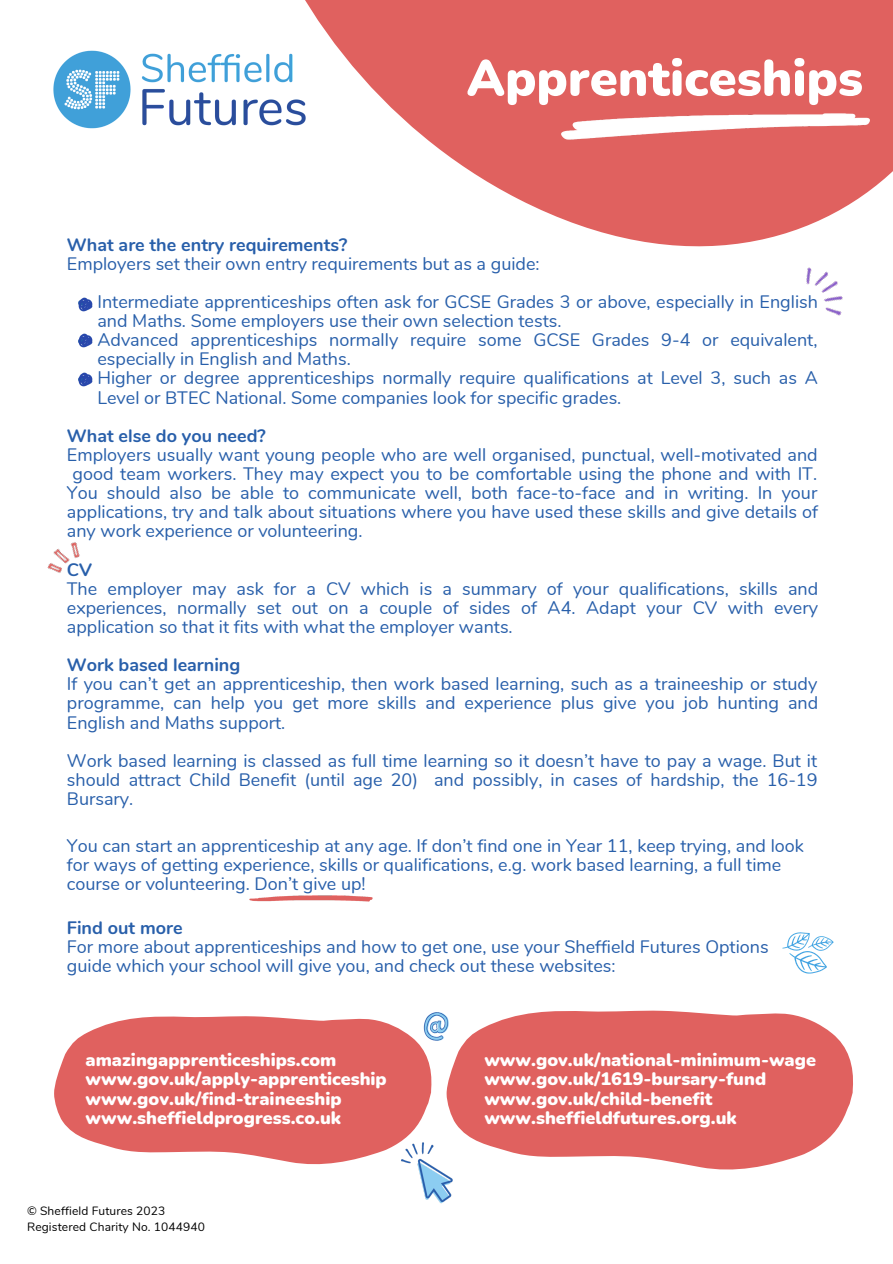
<style>
.page{position:relative;width:893px;height:1264px;background:#fff}
.page>*{position:absolute;margin:0;border:0;box-sizing:border-box;transform-origin:0 0}
.t1{font:900 50.55px "Nunito";color:#fff}
.t2{font:18px/19px "Nunito";color:#285faa}
.t3{font:900 18px/19px "Nunito";color:#fff}
.t4{font:700 18px "Nunito";color:#285faa}
.t5{font:12px/16px "Nunito";letter-spacing:.01em;color:#000}
</style>
<div class="page">
<svg style="left:305px;top:0;width:587px;height:247px;fill:#e0615f"></svg>
<img style="left:54px;top:50px;width:252px;height:79px">
<img style="left:78px;top:372px;width:15px;height:15px">
<img style="left:78px;top:333px;width:15px;height:15px">
<img style="left:78px;top:297px;width:15px;height:15px">
<img style="left:249px;top:895px;width:124px;height:7px">
<svg style="left:54px;top:1016px;width:378px;height:149px;background:#e47574"></svg>
<svg style="left:446px;top:1010px;width:407px;height:160px;background:#e47674"></svg>
<img style="left:379px;top:1122px;width:101px;height:82px">
<img style="left:410px;top:1010px;width:50px;height:41px">
<img style="left:772px;top:237px;width:107px;height:79px">
<img style="left:47px;top:542px;width:33px;height:31px">
<img style="left:782px;top:932px;width:52px;height:42px">
<img style="left:542px;top:93px;width:345px;height:67px">
<h1 class="t1" style="left:466px;top:44px;width:398px">Apprenticeships</h1>
<p class="t4" style="left:67px;top:232px;width:282px">What are the entry requirements?</p>
<p class="t2" style="left:67px;top:254px;width:474px">Employers set their own entry requirements but as a guide:</p>
<p class="t2" style="left:97px;top:292px;width:722px">Intermediate apprenticeships often ask for GCSE Grades 3 or above, especially in English and Maths. Some employers use their own selection tests.<br>Advanced apprenticeships normally require some GCSE Grades 9-4 or equivalent, especially in English and Maths.<br>Higher or degree apprenticeships normally require qualifications at Level 3, such as A Level or BTEC National. Some companies look for specific grades.</p>
<p class="t4" style="left:67px;top:423px;width:200px">What else do you need?</p>
<p class="t2" style="left:67px;top:445px;width:752px">Employers usually want young people who are well organised, punctual, well-motivated and</p>
<p class="t2" style="left:73px;top:464px;width:746px">good team workers. They may expect you to be comfortable using the phone and with IT.</p>
<p class="t2" style="left:67px;top:483px;width:752px">You should also be able to communicate well, both face-to-face and in writing. In your</p>
<p class="t2" style="left:67px;top:503px;width:752px">applications, try and talk about situations where you have used these skills and give details of</p>
<p class="t2" style="left:67px;top:522px;width:297px">any work experience or volunteering.</p>
<p class="t4" style="left:67px;top:557px;width:27px">CV</p>
<p class="t2" style="left:67px;top:579px;width:752px;text-align:justify">The employer may ask for a CV which is a summary of your qualifications, skills and experiences, normally set out on a couple of sides of A4. Adapt your CV with every application so that it fits with what the employer wants.</p>
<p class="t4" style="left:67px;top:653px;width:175px">Work based learning</p>
<p class="t2" style="left:67px;top:675px;width:752px;text-align:justify">If you can’t get an apprenticeship, then work based learning, such as a traineeship or study programme, can help you get more skills and experience plus give you job hunting and English and Maths support.</p>
<p class="t2" style="left:67px;top:751px;width:752px;text-align:justify">Work based learning is classed as full time learning so it doesn’t have to pay a wage. But it should attract Child Benefit (until age 20) and possibly, in cases of hardship, the 16-19<br>Bursary.</p>
<p class="t2" style="left:67px;top:836px;width:738px">You can start an apprenticeship at any age. If don’t find one in Year 11, keep trying, and look for ways of getting experience, skills or qualifications, e.g. work based learning, a full time course or volunteering. Don’t give up!</p>
<p class="t4" style="left:67px;top:915px;width:117px">Find out more</p>
<p class="t2" style="left:67px;top:937px;width:703px">For more about apprenticeships and how to get one, use your Sheffield Futures Options guide which your school will give you, and check out these websites:</p>
<p class="t3" style="left:85px;top:1050px;width:303px">amazingapprenticeships.com www.gov.uk/apply-apprenticeship www.gov.uk/find-traineeship www.sheffieldprogress.co.uk</p>
<p class="t5" style="left:27px;top:1203px;width:179px">© Sheffield Futures 2023<br>Registered Charity No. 1044940</p>
<p class="t3" style="left:484px;top:1050px;width:333px">www.gov.uk/national-minimum-wage www.gov.uk/1619-bursary-fund www.gov.uk/child-benefit www.sheffieldfutures.org.uk</p>
</div>
